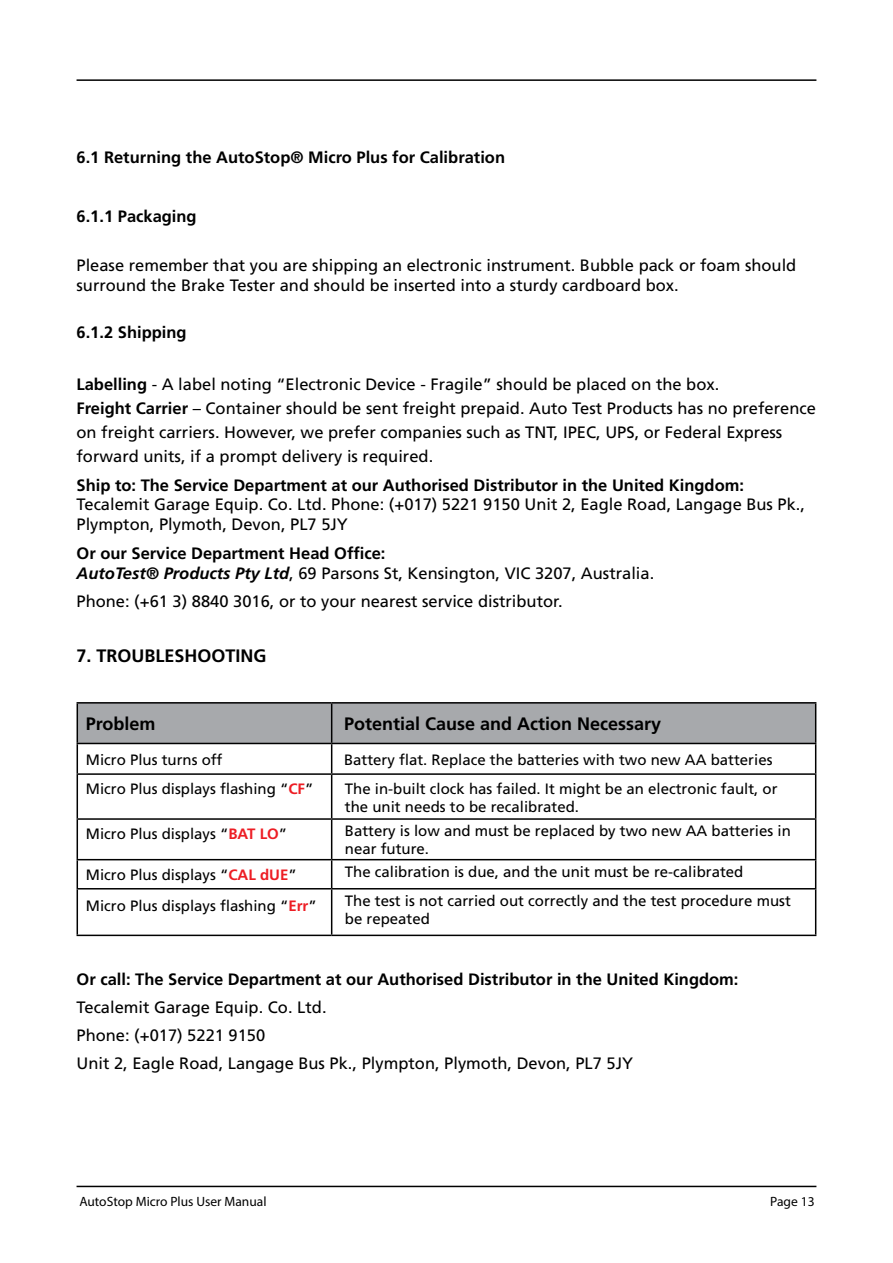
<style>
.page{position:relative;width:893px;height:1263px;background:#fff}
.page>*{position:absolute;margin:0;border:0;box-sizing:border-box;transform-origin:0 0}
.t1{font:700 18px "Frutiger LT Std";color:#000}
.t2{font:16.5px/19.5px "Frutiger LT Std";color:#000}
.t3{font:700 16.5px "Frutiger LT Std";color:#000}
.t4{font:15px/28.2px "Frutiger LT Std";color:#000}
.t5{font:13.5px "Myriad Pro";color:#000}
.s1{font-weight:700}
.s2{font-weight:700;font-style:italic}
.s3{font-weight:700;color:#ed1d24}
</style>
<div class="page">
<hr style="left:77px;top:1186px;width:739px;height:1px;background:#000">
<hr style="left:77px;top:79px;width:739px;height:2px;background:#000">
<hr style="left:77px;top:702px;width:255px;height:2px;background:#000">
<hr style="left:332px;top:702px;width:484px;height:2px;background:#000">
<svg style="left:77px;top:703px;width:739px;height:70px"></svg>
<hr style="left:77px;top:773px;width:255px;height:2px;background:#000">
<hr style="left:77px;top:775px;width:1px;height:43px;background:#000">
<hr style="left:332px;top:773px;width:484px;height:2px;background:#000">
<hr style="left:331px;top:775px;width:1px;height:43px;background:#000">
<hr style="left:815px;top:775px;width:1px;height:43px;background:#000">
<hr style="left:77px;top:818px;width:255px;height:2px;background:#000">
<hr style="left:77px;top:820px;width:1px;height:39px;background:#000">
<hr style="left:332px;top:818px;width:484px;height:2px;background:#000">
<hr style="left:331px;top:820px;width:1px;height:39px;background:#000">
<hr style="left:815px;top:820px;width:1px;height:39px;background:#000">
<hr style="left:77px;top:859px;width:255px;height:1px;background:#000">
<svg style="left:77px;top:860px;width:1px;height:28px"></svg>
<hr style="left:332px;top:859px;width:484px;height:1px;background:#000">
<svg style="left:331px;top:860px;width:1px;height:28px"></svg>
<svg style="left:815px;top:860px;width:1px;height:28px"></svg>
<hr style="left:77px;top:888px;width:255px;height:1px;background:#000">
<hr style="left:77px;top:889px;width:1px;height:46px;background:#000">
<hr style="left:332px;top:888px;width:484px;height:1px;background:#000">
<hr style="left:331px;top:889px;width:1px;height:46px;background:#000">
<hr style="left:815px;top:889px;width:1px;height:46px;background:#000">
<hr style="left:77px;top:935px;width:255px;height:1px;background:#000">
<hr style="left:332px;top:935px;width:484px;height:1px;background:#000">
<p class="t3" style="left:77px;top:148px;width:430px">6.1 Returning the AutoStop® Micro Plus for Calibration</p>
<p class="t3" style="left:77px;top:207px;width:122px">6.1.1 Packaging</p>
<p class="t2" style="left:77px;top:256px;width:721px">Please remember that you are shipping an electronic instrument. Bubble pack or foam should surround the Brake Tester and should be inserted into a sturdy cardboard box.</p>
<p class="t3" style="left:77px;top:323px;width:112px">6.1.2 Shipping</p>
<p class="t2" style="left:77px;top:373px;width:741px;line-height:24px"><span class="s1">Labelling</span> - A label noting “Electronic Device - Fragile” should be placed on the box.<br><span class="s1">Freight Carrier</span> – Container should be sent freight prepaid. Auto Test Products has no preference on freight carriers. However, we prefer companies such as TNT, IPEC, UPS, or Federal Express forward units, if a prompt delivery is required.</p>
<p class="t3" style="left:77px;top:475px;width:669px">Ship to: The Service Department at our Authorised Distributor in the United Kingdom:</p>
<p class="t2" style="left:77px;top:495px;width:730px">Tecalemit Garage Equip. Co. Ltd. Phone: (+017) 5221 9150 Unit 2, Eagle Road, Langage Bus Pk.,<br>Plympton, Plymoth, Devon, PL7 5JY</p>
<p class="t2" style="left:77px;top:544px;width:579px"><span class="s1">Or our Service Department Head Office:<br></span><span class="s2">AutoTest® Products Pty Ltd</span>, 69 Parsons St, Kensington, VIC 3207, Australia.</p>
<p class="t2" style="left:77px;top:591px;width:488px">Phone: (+61 3) 8840 3016, or to your nearest service distributor.</p>
<p class="t1" style="left:77px;top:645px;width:192px">7. TROUBLESHOOTING</p>
<p class="t1" style="left:86px;top:713px;width:71px">Problem</p>
<p class="t4" style="left:86px;top:746px;width:229px">Micro Plus turns off<br>Micro Plus displays flashing “<span class="s3">CF</span>”</p>
<p class="t4" style="left:86px;top:820px;width:203px">Micro Plus displays “<span class="s3">BAT LO</span>”</p>
<p class="t4" style="left:86px;top:859px;width:232px;line-height:31.3px">Micro Plus displays “<span class="s3">CAL dUE</span>”<br>Micro Plus displays flashing “<span class="s3">Err</span>”</p>
<p class="t1" style="left:344px;top:713px;width:319px">Potential Cause and Action Necessary</p>
<p class="t4" style="left:344px;top:746px;width:435px">Battery flat. Replace the batteries with two new AA batteries<br>The in-built clock has failed. It might be an electronic fault, or</p>
<p class="t4" style="left:345px;top:795px;width:447px;line-height:24px">the unit needs to be recalibrated.<br>Battery is low and must be replaced by two new AA batteries in</p>
<p class="t4" style="left:345px;top:837px;width:400px;line-height:22.6px">near future.<br>The calibration is due, and the unit must be re-calibrated</p>
<p class="t4" style="left:345px;top:892px;width:447px;line-height:18px">The test is not carried out correctly and the test procedure must be repeated</p>
<p class="t3" style="left:77px;top:969px;width:663px">Or call: The Service Department at our Authorised Distributor in the United Kingdom:</p>
<p class="t2" style="left:77px;top:993px;width:558px;line-height:28px">Tecalemit Garage Equip. Co. Ltd.<br>Phone: (+017) 5221 9150<br>Unit 2, Eagle Road, Langage Bus Pk., Plympton, Plymoth, Devon, PL7 5JY</p>
<p class="t5" style="left:79px;top:1193px;width:189px">AutoStop Micro Plus User Manual</p>
<p class="t5" style="left:770px;top:1193px;width:46px">Page 13</p>
</div>
